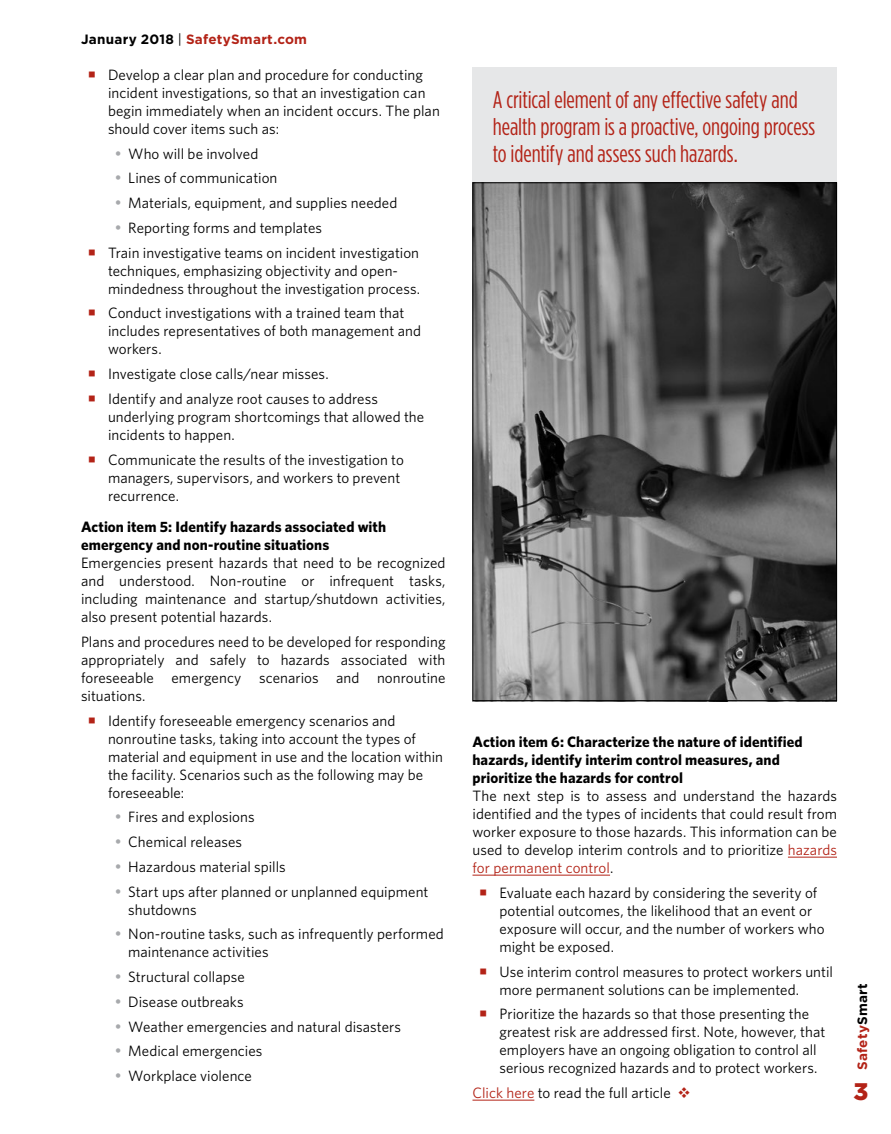
<style>
.page{position:relative;width:891px;height:1134px;background:#fff}
.page>*{position:absolute;margin:0;border:0;box-sizing:border-box;transform-origin:0 0}
.t1{font:condensed 24px/27px "Gotham HTF";letter-spacing:-.005em;color:#b32317}
.t2{font:900 24px "Gotham HTF";color:#b32317}
.t3{font:15px/18px "Whitney HTF";letter-spacing:.005em;color:#000}
.t4{font:700 15px/18px "Whitney HTF";letter-spacing:.005em;color:#000}
.t5{font:700 13.5px "Gotham HTF";letter-spacing:.02em;color:#b32317}
.s1{color:#000}
.s2{font-weight:400;color:#000}
.s3{color:#b32317}
</style>
<div class="page">
<hr style="left:788px;top:857px;width:49px;height:1px;background:#b32317">
<hr style="left:472px;top:875px;width:138px;height:1px;background:#b32317">
<hr style="left:472px;top:1100px;width:62px;height:1px;background:#b32317">
<div style="left:472px;top:68px;width:365px;height:114px;background:#e6e7e8"></div>
<img style="left:474px;top:184px;width:361px;height:515px">
<p class="t5" style="left:81px;top:32px;width:228px"><span class="s1">January 2018</span> <span class="s2">|</span> SafetySmart.com</p>
<p class="t3" style="left:108px;top:65px;width:333px">Develop a clear plan and procedure for conducting incident investigations, so that an investigation can begin immediately when an incident occurs. The plan should cover items such as:</p>
<p class="t3" style="left:128px;top:144px;width:132px">Who will be involved</p>
<p class="t3" style="left:128px;top:169px;width:151px">Lines of communication</p>
<p class="t3" style="left:128px;top:194px;width:271px">Materials, equipment, and supplies needed</p>
<p class="t3" style="left:128px;top:218px;width:195px">Reporting forms and templates</p>
<p class="t3" style="left:108px;top:243px;width:313px">Train investigative teams on incident investigation</p>
<p class="t3" style="left:108px;top:261px;width:314px">techniques, emphasizing objectivity and open&shy;mindedness throughout the investigation process.</p>
<p class="t3" style="left:108px;top:304px;width:315px">Conduct investigations with a trained team that includes representatives of both management and workers.</p>
<p class="t3" style="left:108px;top:361px;width:271px;line-height:24.8px">Investigate close calls/near misses.<br>Identify and analyze root causes to address</p>
<p class="t3" style="left:108px;top:407px;width:318px">underlying program shortcomings that allowed the incidents to happen.</p>
<p class="t3" style="left:108px;top:450px;width:297px">Communicate the results of the investigation to managers, supervisors, and workers to prevent recurrence.</p>
<p class="t4" style="left:81px;top:517px;width:307px">Action item 5: Identify hazards associated with emergency and non-routine situations</p>
<p class="t3" style="left:81px;top:554px;width:366px;text-align:justify">Emergencies present hazards that need to be recognized and understood. Non-routine or infrequent tasks, including maintenance and startup/shutdown activities, also present potential hazards.</p>
<p class="t3" style="left:81px;top:632px;width:366px;text-align:justify">Plans and procedures need to be developed for responding appropriately and safely to hazards associated with foreseeable emergency scenarios and nonroutine situations.</p>
<p class="t3" style="left:108px;top:711px;width:337px">Identify foreseeable emergency scenarios and nonroutine tasks, taking into account the types of material and equipment in use and the location within the facility. Scenarios such as the following may be foreseeable:</p>
<p class="t3" style="left:128px;top:804px;width:302px;line-height:24.8px">Fires and explosions<br>Chemical releases<br>Hazardous material spills<br>Start ups after planned or unplanned equipment</p>
<p class="t3" style="left:128px;top:897px;width:317px;line-height:24.8px">shutdowns<br>Non-routine tasks, such as infrequently performed</p>
<p class="t3" style="left:128px;top:939px;width:274px;line-height:24.8px">maintenance activities<br>Structural collapse<br>Disease outbreaks<br>Weather emergencies and natural disasters<br>Medical emergencies<br>Workplace violence</p>
<h1 class="t1" style="left:493px;top:86px;width:324px">A critical element of any effective safety and health program is a proactive, ongoing process to identify and assess such hazards.</h1>
<p class="t4" style="left:472px;top:732px;width:332px">Action item 6: Characterize the nature of identified hazards, identify interim control measures, and prioritize the hazards for control</p>
<p class="t3" style="left:472px;top:787px;width:366px;text-align:justify">The next step is to assess and understand the hazards identified and the types of incidents that could result from worker exposure to those hazards. This information can be used to develop interim controls and to prioritize <span class="s3">hazards for permanent control</span>.</p>
<p class="t3" style="left:500px;top:883px;width:327px">Evaluate each hazard by considering the severity of potential outcomes, the likelihood that an event or exposure will occur, and the number of workers who might be exposed.</p>
<p class="t3" style="left:500px;top:962px;width:335px">Use interim control measures to protect workers until more permanent solutions can be implemented.</p>
<p class="t3" style="left:500px;top:1005px;width:327px">Prioritize the hazards so that those presenting the greatest risk are addressed first. Note, however, that employers have an ongoing obligation to control all serious recognized hazards and to protect workers.</p>
<p class="t3" style="left:472px;top:1084px;width:220px"><span class="s3">Click here</span> to read the full article <span class="s3">❖</span></p>
<p class="t5" style="left:855px;top:1070px;width:88px;rotate:-90deg">Safety<span class="s1">Smart</span></p>
<h1 class="t2" style="left:854px;top:1078px;width:16px">3</h1>
</div>
